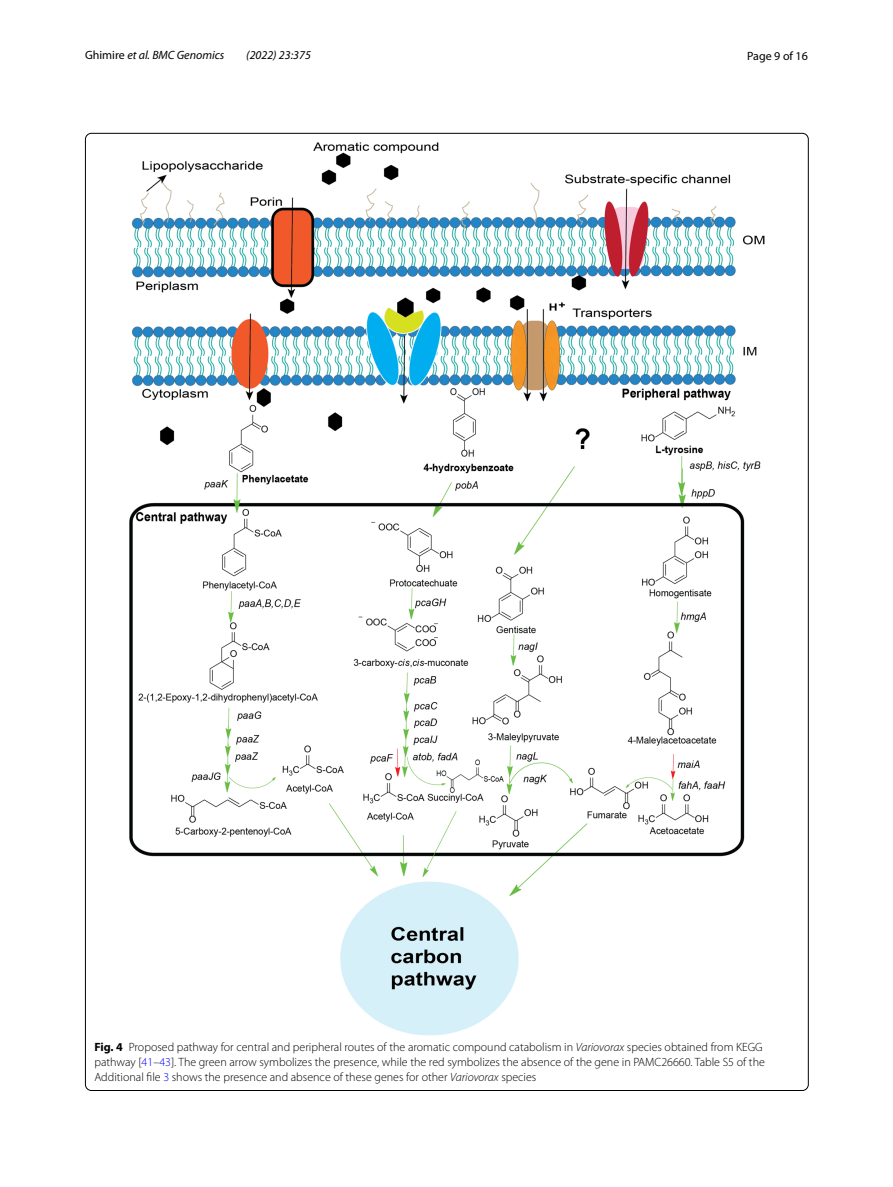
<style>
.page{position:relative;width:893px;height:1187px;background:#fff}
.page>*{position:absolute;margin:0;border:0;box-sizing:border-box;transform-origin:0 0}
.t1{font:300 12px/15px "Myriad Pro";color:#000}
.t2{font:italic 12px "Myriad Pro";color:#000}
.t3{font:12px "Myriad Pro";color:#000}
.s1{font-style:normal}
.s2{font-weight:700}
.s3{font-style:italic}
.s4{color:#00f}
</style>
<div class="page">
<img style="left:129px;top:142px;width:635px;height:893px">
<p class="t2" style="left:85px;top:48px;width:141px"><span class="s1">Ghimire</span> et al. BMC Genomics</p>
<p class="t2" style="left:246px;top:48px;width:66px">(2022) 23:375</p>
<p class="t3" style="left:747px;top:48px;width:62px">Page 9 of 16</p>
<p class="t1" style="left:94px;top:1039px;width:672px"><span class="s2">Fig. 4</span> Proposed pathway for central and peripheral routes of the aromatic compound catabolism in <span class="s3">Variovorax</span> species obtained from KEGG pathway [<span class="s4">41</span>–<span class="s4">43</span>]. The green arrow symbolizes the presence, while the red symbolizes the absence of the gene in PAMC26660. Table S5 of the<br>Additional file <span class="s4">3</span> shows the presence and absence of these genes for other <span class="s3">Variovorax</span> species</p>
</div>
